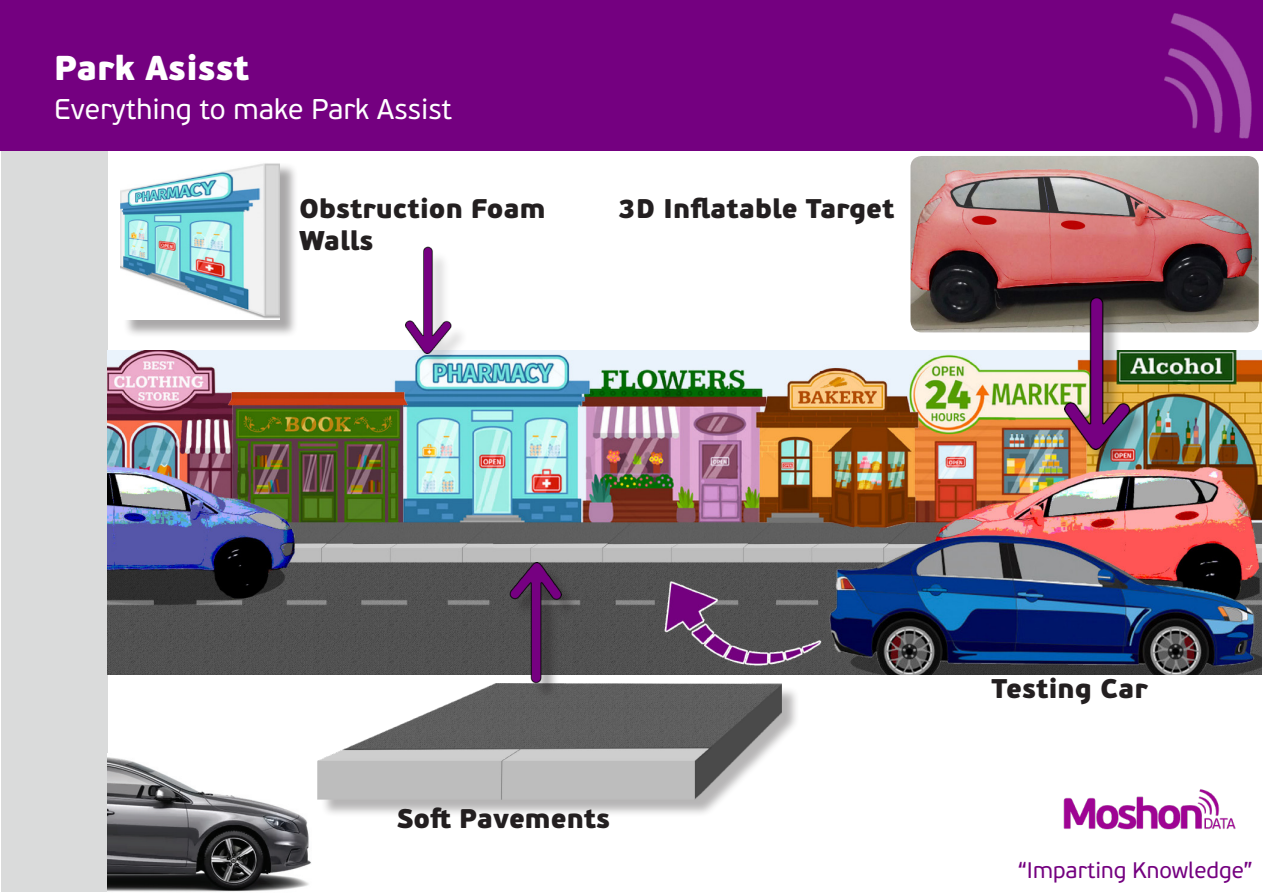
<style>
.page{position:relative;width:1263px;height:893px;background:#fff}
.page>*{position:absolute;margin:0;border:0;box-sizing:border-box;transform-origin:0 0}
.t1{font:900 34.5px "PF Beau Sans Pro";color:#fff}
.t2{font:28.5px "PF Beau Sans Pro";color:#fff}
.t3{font:900 27px/32.4px "PF Beau Sans Pro";color:#231f20}
.t4{font:22.5px "PF Beau Sans Pro";color:#740080}
</style>
<div class="page">
<div style="left:1px;top:1px;width:107px;height:891px;background:#dadbdb"></div>
<div style="left:0;top:0;width:1263px;height:151px;background:#740080"></div>
<img style="left:1063px;top:789px;width:173px;height:41px">
<img style="left:108px;top:757px;width:203px;height:135px">
<img style="left:1165px;top:13px;width:86px;height:125px">
<img style="left:108px;top:350px;width:1153px;height:324px">
<div style="left:123px;top:162px;width:175px;height:176px;background:#231f20;opacity:.39"></div>
<img style="left:120px;top:162px;width:159px;height:157px">
<img style="left:910px;top:156px;width:349px;height:176px">
<div style="left:320px;top:686px;width:480px;height:132px;background:#231f20;opacity:.33"></div>
<img style="left:318px;top:683px;width:463px;height:117px">
<div style="left:408px;top:251px;width:61px;height:121px;background:#231f20;opacity:.15"></div>
<img style="left:405px;top:247px;width:46px;height:107px">
<div style="left:1067px;top:300px;width:73px;height:167px;background:#231f20;opacity:.31"></div>
<img style="left:1064px;top:296px;width:66px;height:153px">
<div style="left:513px;top:565px;width:66px;height:136px;background:#231f20;opacity:.38"></div>
<img style="left:509px;top:562px;width:52px;height:121px">
<p class="t1" style="left:54px;top:46px;width:196px">Park Asisst</p>
<p class="t2" style="left:54px;top:93px;width:399px">Everything to make Park Assist</p>
<p class="t3" style="left:299px;top:192px;width:248px">Obstruction Foam<br>Walls</p>
<p class="t3" style="left:617px;top:192px;width:279px">3D Inflatable Target</p>
<p class="t3" style="left:397px;top:803px;width:215px">Soft Pavements</p>
<p class="t3" style="left:991px;top:672px;width:158px">Testing Car</p>
<p class="t4" style="left:1017px;top:857px;width:237px">“Imparting Knowledge”</p>
</div>
